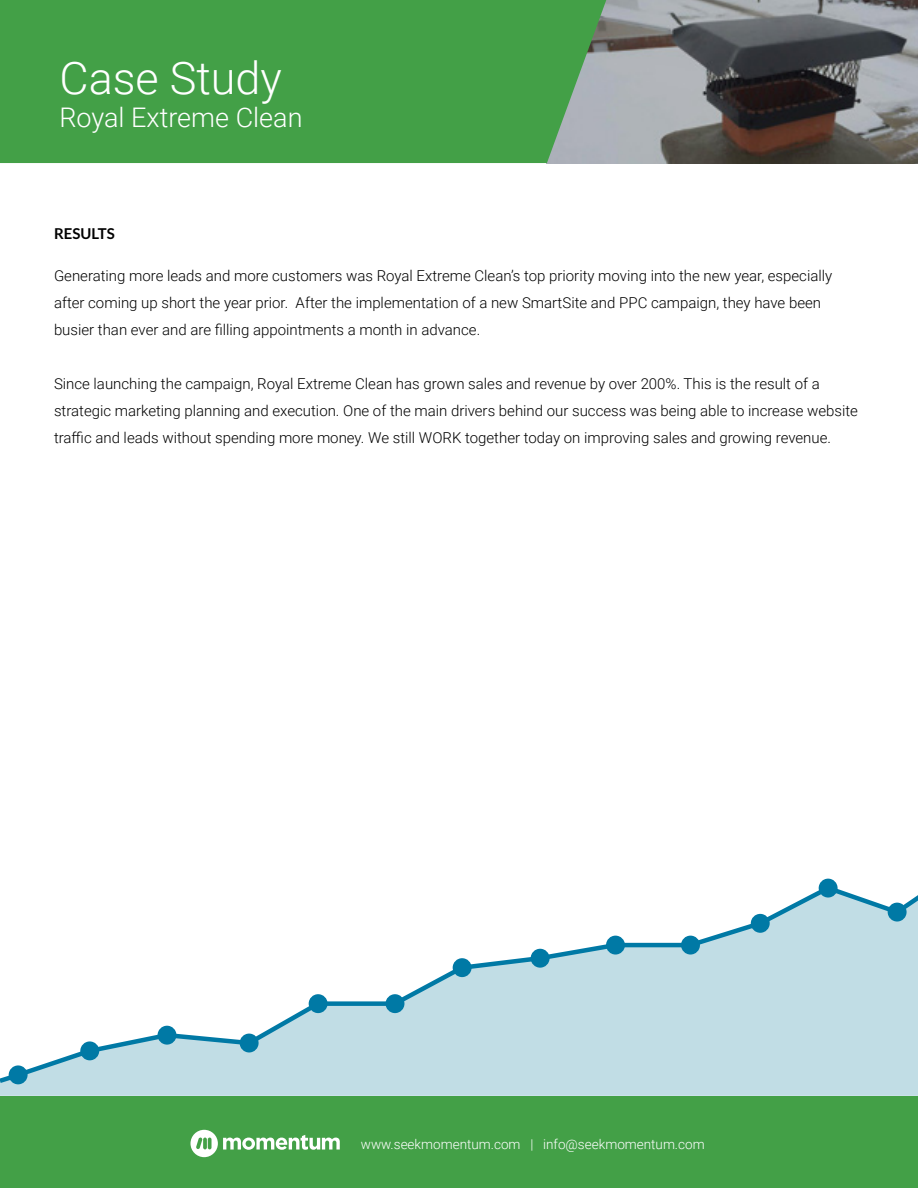
<style>
.page{position:relative;width:918px;height:1188px;background:#fff}
.page>*{position:absolute;margin:0;border:0;box-sizing:border-box;transform-origin:0 0}
.t1{font:300 45px "Roboto";color:#fff}
.t2{font:300 27px "Roboto";color:#fff}
.t3{font:300 15px/27px "Roboto";color:#000}
.t4{font:700 15px "Lato";color:#000}
.t5{font:300 13.5px "Roboto";color:#fff}
</style>
<div class="page">
<div style="left:0;top:1096px;width:918px;height:92px;background:#43a047"></div>
<svg style="left:223px;top:1135px;width:117px;height:15px"></svg>
<div style="left:191px;top:1130px;width:27px;height:27px;background:#fff;border-radius:50%"></div>
<svg style="left:208px;top:1138px;width:4px;height:11px"></svg>
<svg style="left:203px;top:1138px;width:4px;height:11px"></svg>
<svg style="left:196px;top:1137px;width:7px;height:12px"></svg>
<svg style="left:0;top:1085px;width:918px;height:11px;background:#c1dde5"></svg>
<div style="left:819px;top:879px;width:19px;height:19px;background:#0079a5;border-radius:50%"></div>
<svg style="left:0;top:883px;width:918px;height:202px"></svg>
<img style="left:606px;top:0;width:312px;height:163px">
<div style="left:0;top:0;width:606px;height:163px;background:#43a047"></div>
<h1 class="t1" style="left:59px;top:47px;width:224px">Case Study</h1>
<h2 class="t2" style="left:59px;top:98px;width:244px">Royal Extreme Clean</h2>
<p class="t4" style="left:54px;top:225px;width:62px">RESULTS</p>
<p class="t3" style="left:54px;top:261px;width:780px">Generating more leads and more customers was Royal Extreme Clean’s top priority moving into the new year, especially after coming up short the year prior. After the implementation of a new SmartSite and PPC campaign, they have been busier than ever and are filling appointments a month in advance.</p>
<p class="t3" style="left:54px;top:369px;width:805px">Since launching the campaign, Royal Extreme Clean has grown sales and revenue by over 200%. This is the result of a strategic marketing planning and execution. One of the main drivers behind our success was being able to increase website traffic and leads without spending more money. We still WORK together today on improving sales and growing revenue.</p>
<p class="t5" style="left:361px;top:1135px;width:345px">www.seekmomentum.com | info@seekmomentum.com</p>
</div>
